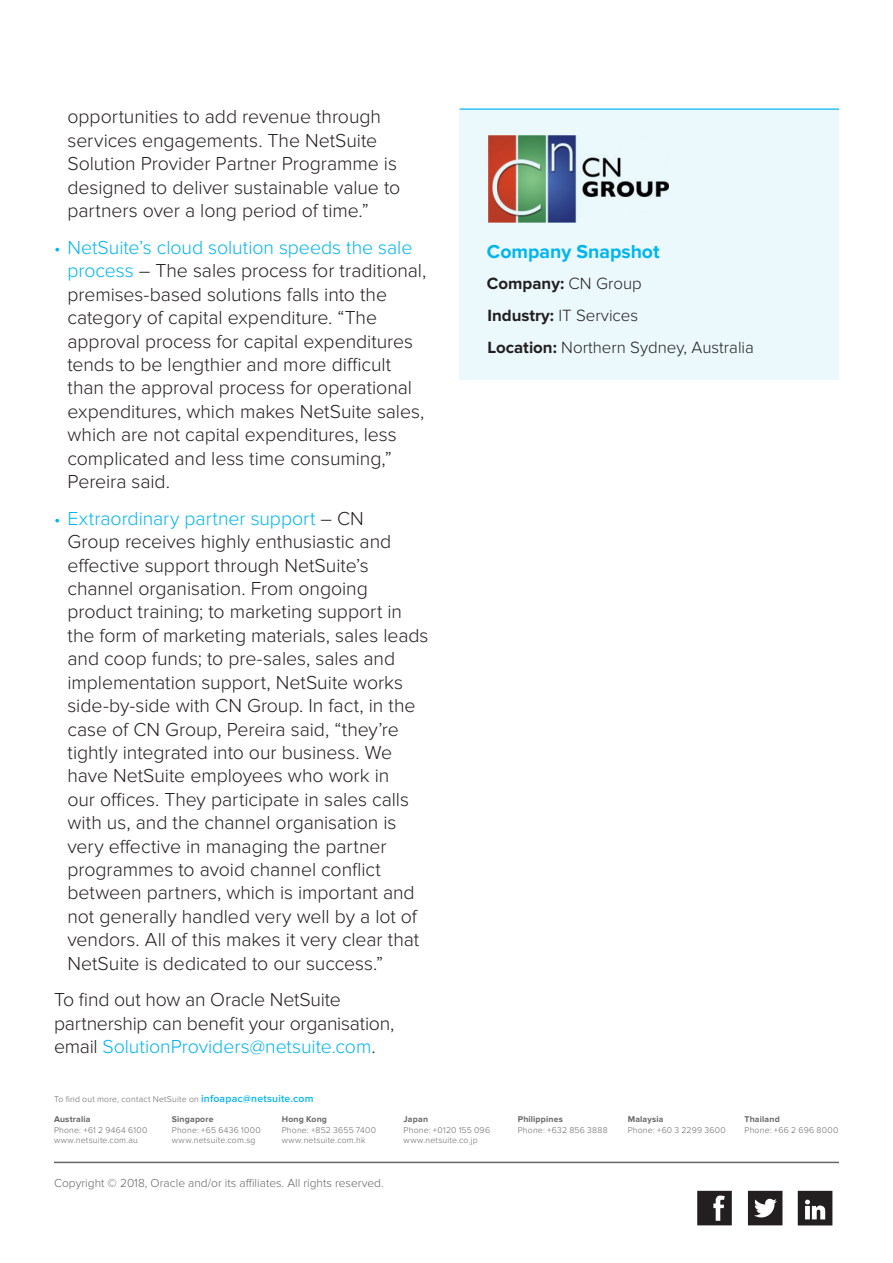
<style>
.page{position:relative;width:893px;height:1263px;background:#fff}
.page>*{position:absolute;margin:0;border:0;box-sizing:border-box;transform-origin:0 0}
.Body_Bullet_text_201{font:300 19.5px/23.4px "Proxima Nova";letter-spacing:-.005em;color:#231f20}
.t1{font:700 19.5px "Proxima Nova";color:#00b5ef}
.t2{font:300 16.8px "Proxima Nova";color:#231f20}
.t3{font:700 16.8px "Proxima Nova";color:#231f20}
.t4{font:300 12px "Proxima Nova";color:#666}
.t5{font:300 8.7px/10.5px "Proxima Nova";letter-spacing:.025em;color:#666}
.t6{font:700 8.7px "Proxima Nova";letter-spacing:.02em;color:#666}
.s1{font-size:18px;color:#00b5ef}
.s2{color:#00b5ef}
.s3{font-weight:300}
.s4{font-weight:700}
.s5{font-weight:600;font-size:10.5px;color:#00b5ef}
</style>
<div class="page">
<svg style="left:697px;top:1191px;width:35px;height:34px"></svg>
<svg style="left:798px;top:1191px;width:34px;height:34px"></svg>
<hr style="left:54px;top:1162px;width:785px;height:1px;background:#666">
<div style="left:460px;top:108px;width:379px;height:272px;background:#ebf9fd"></div>
<hr style="left:460px;top:108px;width:379px;height:2px;background:#33c4f3">
<img style="left:488px;top:135px;width:180px;height:87px">
<svg style="left:748px;top:1191px;width:34px;height:34px"></svg>
<p class="Body_Bullet_text_201" style="left:68px;top:105px;width:334px">opportunities to add revenue through services engagements. The NetSuite Solution Provider Partner Programme is designed to deliver sustainable value to partners over a long period of time.”</p>
<p class="Body_Bullet_text_201" style="left:68px;top:236px;width:360px;text-indent:-14px"><span class="s1">•</span> <span class="s2">NetSuite’s cloud solution speeds the sale process</span> – The sales process for traditional, premises-based solutions falls into the category of capital expenditure. “The approval process for capital expenditures tends to be lengthier and more difficult than the approval process for operational expenditures, which makes NetSuite sales, which are not capital expenditures, less complicated and less time consuming,” Pereira said.</p>
<p class="Body_Bullet_text_201" style="left:68px;top:507px;width:363px;text-indent:-14px"><span class="s1">•</span> <span class="s2">Extraordinary partner support</span> – CN<br>Group receives highly enthusiastic and effective support through NetSuite’s channel organisation. From ongoing product training; to marketing support in the form of marketing materials, sales leads and coop funds; to pre-sales, sales and implementation support, NetSuite works side-by-side with CN Group. In fact, in the case of CN Group, Pereira said, “they’re tightly integrated into our business. We have NetSuite employees who work in<br>our offices. They participate in sales calls with us, and the channel organisation is very effective in managing the partner programmes to avoid channel conflict between partners, which is important and not generally handled very well by a lot of vendors. All of this makes it very clear that NetSuite is dedicated to our success.”</p>
<p class="Body_Bullet_text_201" style="left:54px;top:988px;width:342px">To find out how an Oracle NetSuite partnership can benefit your organisation, email <span class="s2">SolutionProviders@netsuite.com</span>.</p>
<p class="t1" style="left:487px;top:240px;width:174px">Company Snapshot</p>
<p class="t3" style="left:487px;top:274px;width:156px">Company: <span class="s3">CN Group</span></p>
<p class="t2" style="left:487px;top:306px;width:152px"><span class="s4">Industry:</span> IT Services</p>
<p class="t2" style="left:487px;top:338px;width:268px"><span class="s4">Location:</span> Northern Sydney, Australia</p>
<p class="t5" style="left:54px;top:1094px;width:261px">To find out more, contact NetSuite on <span class="s5">infoapac@netsuite.com</span></p>
<p class="t6" style="left:54px;top:1114px;width:38px">Australia</p>
<p class="t5" style="left:54px;top:1124px;width:95px">Phone: +61 2 9464 6100 www.netsuite.com.au</p>
<p class="t6" style="left:172px;top:1114px;width:43px">Singapore</p>
<p class="t5" style="left:172px;top:1124px;width:90px">Phone: +65 6436 1000 www.netsuite.com.sg</p>
<p class="t6" style="left:282px;top:1114px;width:47px">Hong Kong</p>
<p class="t5" style="left:282px;top:1124px;width:96px">Phone: +852 3655 7400 www.netsuite.com.hk</p>
<p class="t4" style="left:54px;top:1176px;width:331px">Copyright © 2018, Oracle and/or its affiliates. All rights reserved.</p>
<p class="t6" style="left:404px;top:1114px;width:26px">Japan</p>
<p class="t5" style="left:404px;top:1124px;width:88px">Phone: +0120 155 096 www.netsuite.co.jp</p>
<p class="t6" style="left:518px;top:1114px;width:47px">Philippines</p>
<p class="t5" style="left:518px;top:1124px;width:91px">Phone: +632 856 3888</p>
<p class="t6" style="left:628px;top:1114px;width:37px">Malaysia</p>
<p class="t5" style="left:628px;top:1124px;width:100px">Phone: +60 3 2299 3600</p>
<p class="t6" style="left:744px;top:1114px;width:37px">Thailand</p>
<p class="t5" style="left:744px;top:1124px;width:95px">Phone: +66 2 696 8000</p>
</div>
